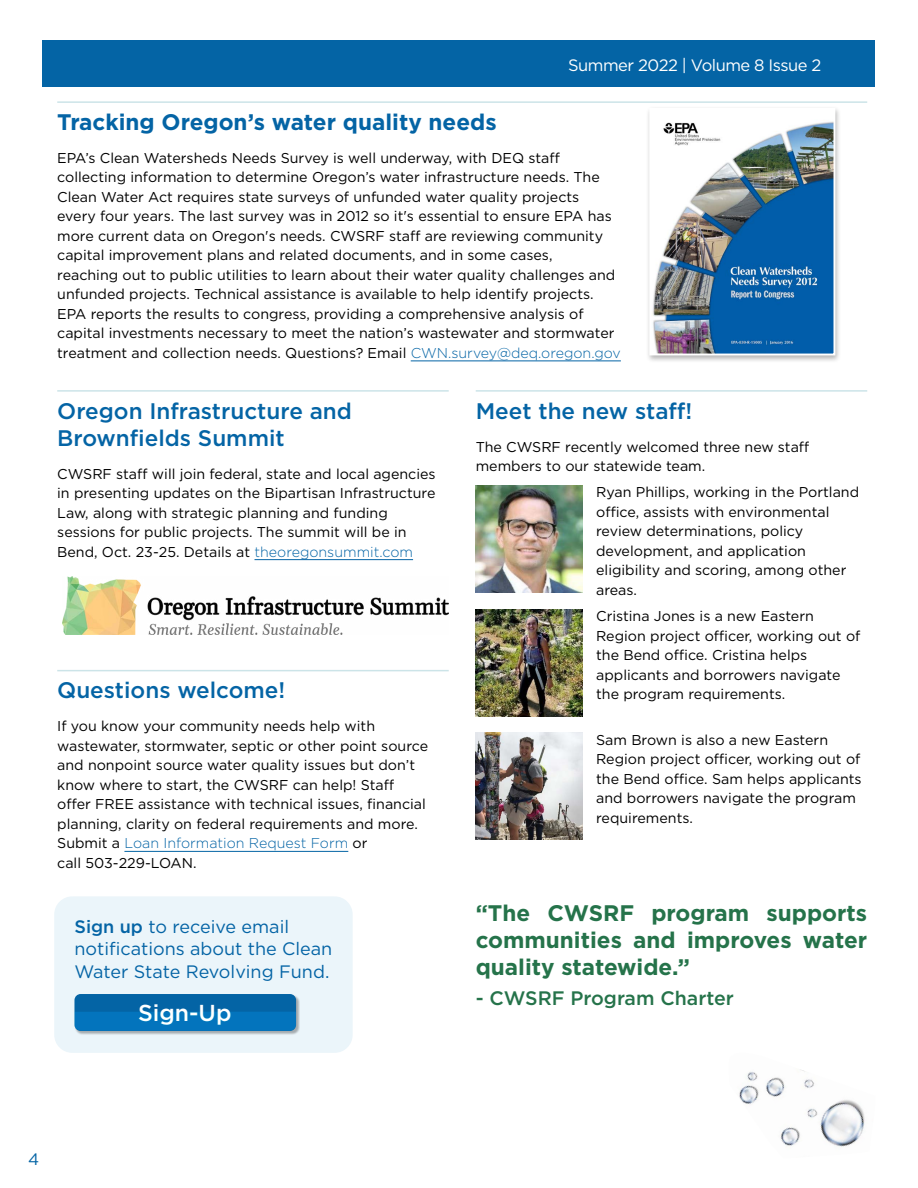
<style>
.page{position:relative;width:918px;height:1188px;background:#fff}
.page>*{position:absolute;margin:0;border:0;box-sizing:border-box;transform-origin:0 0}
.Tag_line{font:500 23.1px "Gotham";color:#fff}
.t1{font:500 22.5px/27px "Gotham";color:#0464a5}
.t2{font:700 22.5px/27px "Gotham";color:#25734a;text-align:justify}
.t3{font:700 22.5px "Gotham";color:#0464a5}
.Tight_small_text{font:500 19.5px "Gotham";color:#25734a}
.Tag_line-2{font:18px/22.5px "Gotham";color:#0464a5}
.t4{font:16.5px "Gotham";letter-spacing:-.03em;color:#fff}
.t5{font:16.5px "Gotham";color:#0464a5}
.body{font:14.25px/19.5px "Gotham";color:#000}
.s1{font-weight:300;color:#0464a5}
.s2{font-weight:500}
</style>
<div class="page">
<hr style="left:57px;top:101px;width:810px;height:2px;background:#cce4e8">
<hr style="left:411px;top:361px;width:210px;height:1px;background:#0464a5">
<hr style="left:57px;top:390px;width:392px;height:2px;background:#cce4e8">
<hr style="left:255px;top:559px;width:158px;height:1px;background:#0464a5">
<hr style="left:57px;top:670px;width:392px;height:1px;background:#cce4e8">
<hr style="left:124px;top:851px;width:224px;height:1px;background:#0464a5">
<hr style="left:476px;top:390px;width:391px;height:2px;background:#cce4e8">
<img style="left:63px;top:576px;width:386px;height:58px">
<img style="left:476px;top:486px;width:107px;height:107px">
<img style="left:476px;top:610px;width:107px;height:107px">
<img style="left:476px;top:732px;width:107px;height:107px">
<img style="left:739px;top:1069px;width:126px;height:78px">
<div style="left:43px;top:40px;width:832px;height:47px;background:#0464a5"></div>
<div style="left:645px;top:106px;width:197px;height:258px;background:#000;opacity:.3"></div>
<img style="left:652px;top:111px;width:180px;height:241px">
<div style="left:649px;top:108px;width:186px;height:247px;border:2px solid #fff"></div>
<div style="left:54px;top:896px;width:299px;height:157px;background:#ebf5fa;border-radius:18px"></div>
<div style="left:74px;top:994px;width:226px;height:41px;background:#000;opacity:.3"></div>
<div style="left:74px;top:994px;width:222px;height:37px;background:#0464a5;border-radius:6px"></div>
<div style="left:74px;top:1012px;width:222px;height:19px;background:#0374bd"></div>
<h1 class="t4" style="left:568px;top:54px;width:255px">Summer 2022 | Volume 8 Issue 2</h1>
<h2 class="t3" style="left:57px;top:107px;width:441px">Tracking Oregon’s water quality needs</h2>
<p class="body" style="left:57px;top:148px;width:565px">EPA’s Clean Watersheds Needs Survey is well underway, with DEQ staff collecting information to determine Oregon’s water infrastructure needs. The Clean Water Act requires state surveys of unfunded water quality projects every four years. The last survey was in 2012 so it's essential to ensure EPA has more current data on Oregon's needs. CWSRF staff are reviewing community capital improvement plans and related documents, and in some cases,<br>reaching out to public utilities to learn about their water quality challenges and unfunded projects. Technical assistance is available to help identify projects.<br>EPA reports the results to congress, providing a comprehensive analysis of capital investments necessary to meet the nation’s wastewater and stormwater treatment and collection needs. Questions? Email <span class="s1">CWN.survey@deq.oregon.gov</span></p>
<h2 class="t1" style="left:57px;top:397px;width:296px">Oregon Infrastructure and<br>Brownfields Summit</h2>
<p class="body" style="left:57px;top:464px;width:380px">CWSRF staff will join federal, state and local agencies in presenting updates on the Bipartisan Infrastructure Law, along with strategic planning and funding sessions for public projects. The summit will be in Bend, Oct. 23-25. Details at <span class="s1">theoregonsummit.com</span></p>
<h2 class="t1" style="left:57px;top:677px;width:230px">Questions welcome!</h2>
<p class="body" style="left:57px;top:716px;width:372px">If you know your community needs help with wastewater, stormwater, septic or other point source and nonpoint source water quality issues but don’t know where to start, the CWSRF can help! Staff offer FREE assistance with technical issues, financial planning, clarity on federal requirements and more.<br>Submit a <span class="s1">Loan Information Request Form</span> or<br>call 503-229-LOAN.</p>
<p class="Tag_line-2" style="left:74px;top:915px;width:259px"><span class="s2">Sign up</span> to receive email notifications about the Clean<br>Water State Revolving Fund.</p>
<p class="Tag_line" style="left:138px;top:997px;width:95px">Sign-Up</p>
<h2 class="t1" style="left:476px;top:397px;width:218px">Meet the new staff!</h2>
<p class="body" style="left:476px;top:437px;width:335px">The CWSRF recently welcomed three new staff members to our statewide team.</p>
<p class="body" style="left:596px;top:482px;width:265px">Ryan Phillips, working in the Portland office, assists with environmental review determinations, policy development, and application eligibility and scoring, among other areas.</p>
<p class="body" style="left:596px;top:606px;width:266px">Cristina Jones is a new Eastern<br>Region project officer, working out of the Bend office. Cristina helps applicants and borrowers navigate the program requirements.</p>
<p class="body" style="left:596px;top:730px;width:267px">Sam Brown is also a new Eastern<br>Region project officer, working out of the Bend office. Sam helps applicants and borrowers navigate the program requirements.</p>
<p class="t2" style="left:476px;top:900px;width:393px">“The CWSRF program supports communities and improves water quality statewide.”</p>
<p class="Tight_small_text" style="left:476px;top:986px;width:260px">- CWSRF Program Charter</p>
<h1 class="t5" style="left:28px;top:1149px;width:13px">4</h1>
</div>
